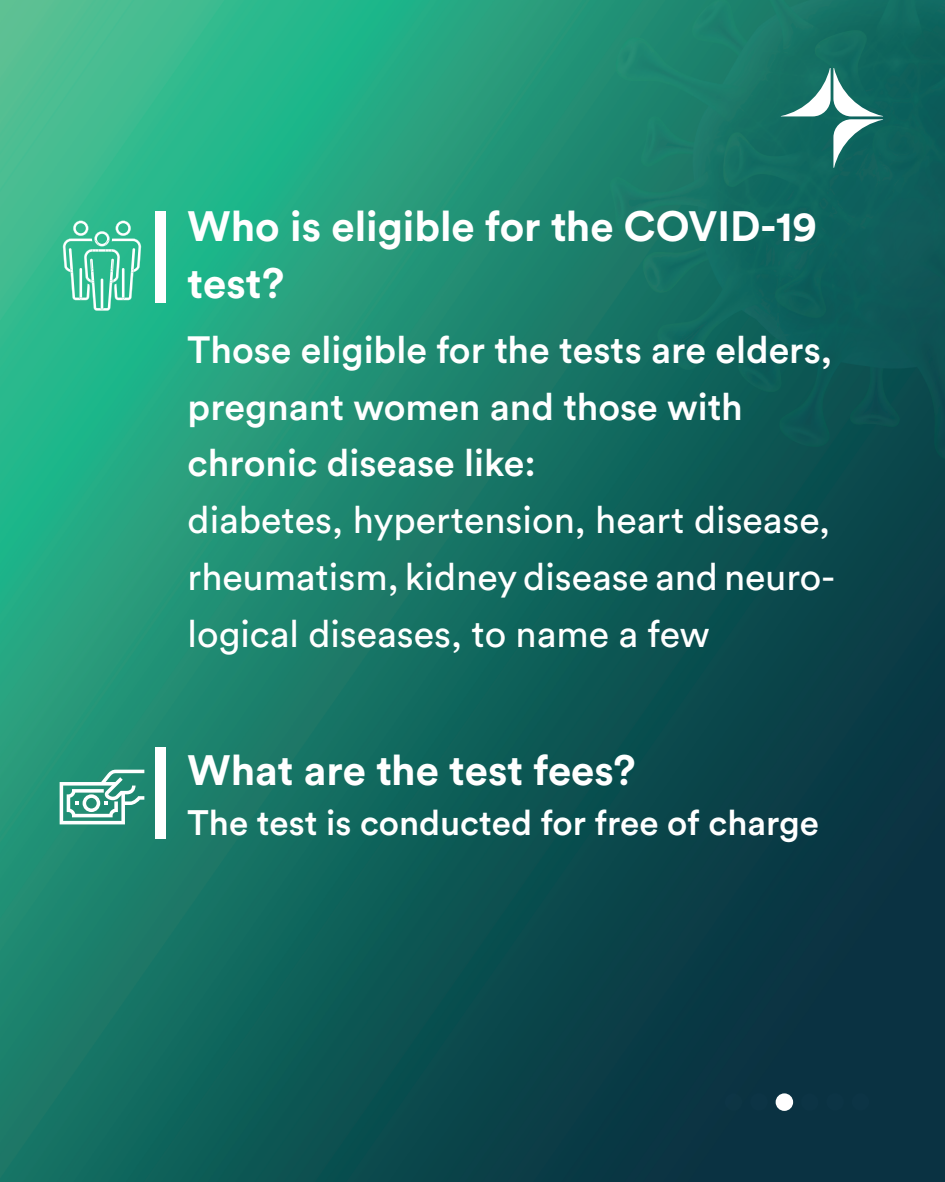
<style>
.page{position:relative;width:945px;height:1182px;background:#fff}
.page>*{position:absolute;margin:0;border:0;box-sizing:border-box;transform-origin:0 0}
.t1{font:700 42px/56.9px "Circular Std";color:#fff}
.t2{font:37.62px/56.9px "Circular Std";color:#fff}
.t3{font:500 37.62px/56.9px "Circular Std";color:#fff}
.t4{font:500 35px "Circular Std";color:#fff}
</style>
<div class="page">
<img style="left:0;top:0;width:945px;height:1181px">
<div style="left:852px;top:1092px;width:17px;height:18px;background:#0c3445;border-radius:50%"></div>
<div style="left:801px;top:1093px;width:18px;height:17px;background:#0c3445;border-radius:50%"></div>
<div style="left:826px;top:1092px;width:18px;height:18px;background:#0c3445;border-radius:50%"></div>
<div style="left:776px;top:1093px;width:17px;height:17px;background:#fff;border-radius:50%"></div>
<div style="left:750px;top:1092px;width:18px;height:18px;background:#0c3445;border-radius:50%"></div>
<div style="left:725px;top:1093px;width:17px;height:17px;background:#0d3544;border-radius:50%"></div>
<svg style="left:781px;top:68px;width:102px;height:100px"></svg>
<svg style="left:63px;top:220px;width:78px;height:91px;background:#5cc9a8"></svg>
<svg style="left:60px;top:769px;width:84px;height:55px"></svg>
<div style="left:155px;top:747px;width:10px;height:91px;background:#fff"></div>
<div style="left:155px;top:212px;width:10px;height:91px;background:#fff"></div>
<p class="t1" style="left:188px;top:197px;width:631px">Who is eligible for the COVID-19 test?</p>
<p class="t3" style="left:188px;top:320px;width:646px">Those eligible for the tests are elders, pregnant women and those with chronic disease like:</p>
<p class="t2" style="left:188px;top:491px;width:649px">diabetes, hypertension, heart disease, rheumatism, kidney disease and neuro&shy;logical diseases, to name a few</p>
<p class="t1" style="left:188px;top:741px;width:450px">What are the test fees?</p>
<p class="t4" style="left:188px;top:800px;width:633px">The test is conducted for free of charge</p>
</div>
